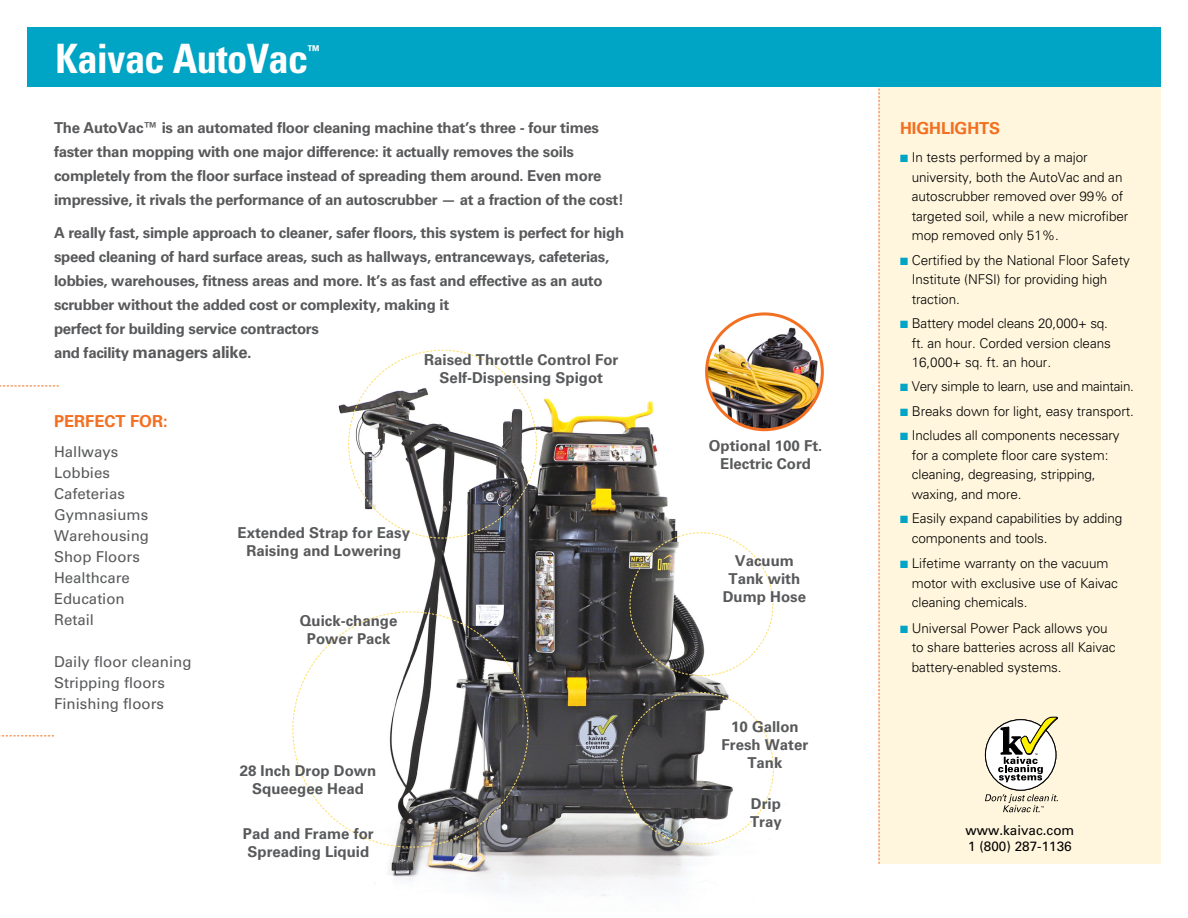
<style>
.page{position:relative;width:1188px;height:918px;background:#fff}
.page>*{position:absolute;margin:0;border:0;box-sizing:border-box;transform-origin:0 0}
.t1{font:700 condensed 40.5px "Univers";letter-spacing:-.015em;color:#fff}
.t2{font:700 16.5px "Univers";letter-spacing:-.02em;color:#58595b}
.t3{font:700 16.5px "Univers";letter-spacing:-.005em;color:#f36f21}
.t4{font:700 15px/24px "Univers";letter-spacing:-.02em;color:#58595b}
.t5{font:700 15px/18px "Univers";color:#58595b;text-align:center}
.t6{font:15px/21px "Univers";color:#58595b}
.t7{font:300 13.5px/19.5px "Univers";letter-spacing:-.005em;color:#000}
.t8{font:13.5px/16.2px "Univers";color:#000}
.t9{font:700 condensed 13.5px "Univers";color:#fff}
.s1{font-size:15px}
.s2{color:#00a4c4}
</style>
<div class="page">
<div style="left:879px;top:71px;width:282px;height:793px;background:#fff6dd"></div>
<svg style="left:879px;top:88px;width:1px;height:776px"></svg>
<img style="left:338px;top:357px;width:438px;height:539px">
<div style="left:27px;top:27px;width:1134px;height:60px;background:#00a4c4"></div>
<svg style="left:0;top:386px;width:59px;height:1px"></svg>
<svg style="left:0;top:735px;width:54px;height:1px"></svg>
<svg style="left:292px;top:611px;width:237px;height:237px"></svg>
<svg style="left:348px;top:349px;width:189px;height:190px"></svg>
<svg style="left:629px;top:532px;width:145px;height:144px"></svg>
<img style="left:707px;top:322px;width:115px;height:108px">
<div style="left:705px;top:312px;width:119px;height:119px;border:3px solid #f36f21;border-radius:50%"></div>
<svg style="left:621px;top:692px;width:153px;height:153px"></svg>
<svg style="left:985px;top:720px;width:71px;height:70px"></svg>
<svg style="left:998px;top:717px;width:60px;height:65px;background:#bdbba7"></svg>
<svg style="left:985px;top:794px;width:73px;height:18px"></svg>
<h1 class="t1" style="left:55px;top:33px;width:255px">Kaivac AutoVac</h1>
<p class="t9" style="left:308px;top:42px;width:13px">™</p>
<p class="t4" style="left:54px;top:116px;width:571px">The AutoVac™ is an automated floor cleaning machine that’s three - four times faster than mopping with one major difference: it actually removes the soils completely from the floor surface instead of spreading them around. Even more impressive, it rivals the performance of an autoscrubber — at a fraction of the cost!</p>
<p class="t4" style="left:54px;top:221px;width:572px">A really fast, simple approach to cleaner, safer floors, this system is perfect for high speed cleaning of hard surface areas, such as hallways, entranceways, cafeterias, lobbies, warehouses, fitness areas and more. It’s as fast and effective as an auto scrubber without the added cost or complexity, making it<br>perfect for building service contractors</p>
<p class="t2" style="left:54px;top:342px;width:199px"><span class="s1">and facility</span> managers alike.</p>
<p class="t5" style="left:424px;top:351px;width:196px">Raised Throttle Control For<br>Self-Dispensing Spigot</p>
<p class="t3" style="left:54px;top:411px;width:115px">PERFECT FOR:</p>
<p class="t6" style="left:54px;top:441px;width:97px">Hallways<br>Lobbies<br>Cafeterias<br>Gymnasiums<br>Warehousing<br>Shop Floors<br>Healthcare<br>Education<br>Retail</p>
<p class="t6" style="left:54px;top:651px;width:139px">Daily floor cleaning<br>Stripping floors<br>Finishing floors</p>
<p class="t5" style="left:238px;top:523px;width:174px">Extended Strap for Easy<br>Raising and Lowering</p>
<p class="t5" style="left:300px;top:612px;width:99px">Quick-change<br>Power Pack</p>
<p class="t5" style="left:240px;top:762px;width:138px">28 Inch Drop Down<br>Squeegee Head</p>
<p class="t5" style="left:243px;top:825px;width:132px">Pad and Frame for<br>Spreading Liquid</p>
<p class="t5" style="left:709px;top:437px;width:115px">Optional 100 Ft.<br>Electric Cord</p>
<p class="t5" style="left:723px;top:551px;width:85px">Vacuum<br>Tank with<br>Dump Hose</p>
<p class="t5" style="left:722px;top:717px;width:88px">10 Gallon<br>Fresh Water<br>Tank</p>
<p class="t5" style="left:750px;top:794px;width:33px;text-align:left">Drip<br>Tray</p>
<p class="t3" style="left:900px;top:118px;width:102px">HIGHLIGHTS</p>
<p class="t7" style="left:912px;top:148px;width:218px;text-indent:-12px"><span class="s2">■</span> In tests performed by a major university, both the AutoVac and an autoscrubber removed over 99% of targeted soil, while a new microfiber mop removed only 51%.</p>
<p class="t7" style="left:912px;top:250px;width:220px;text-indent:-12px"><span class="s2">■</span> Certified by the National Floor Safety<br>Institute (NFSI) for providing high traction.</p>
<p class="t7" style="left:912px;top:314px;width:201px;text-indent:-12px"><span class="s2">■</span> Battery model cleans 20,000+ sq. ft. an hour. Corded version cleans<br>16,000+ sq. ft. an hour.</p>
<p class="t7" style="left:900px;top:377px;width:235px"><span class="s2">■</span> Very simple to learn, use and maintain.</p>
<p class="t7" style="left:900px;top:401px;width:235px"><span class="s2">■</span> Breaks down for light, easy transport.</p>
<p class="t7" style="left:912px;top:426px;width:209px;text-indent:-12px"><span class="s2">■</span> Includes all components necessary for a complete floor care system: cleaning, degreasing, stripping, waxing, and more.</p>
<p class="t7" style="left:912px;top:509px;width:212px;text-indent:-12px"><span class="s2">■</span> Easily expand capabilities by adding components and tools.</p>
<p class="t7" style="left:912px;top:554px;width:208px;text-indent:-12px"><span class="s2">■</span> Lifetime warranty on the vacuum motor with exclusive use of Kaivac cleaning chemicals.</p>
<p class="t7" style="left:912px;top:618px;width:205px;text-indent:-12px"><span class="s2">■</span> Universal Power Pack allows you to share batteries across all Kaivac battery-enabled systems.</p>
<p class="t8" style="left:966px;top:822px;width:110px">www.kaivac.com<br>1 (800) 287-1136</p>
</div>
